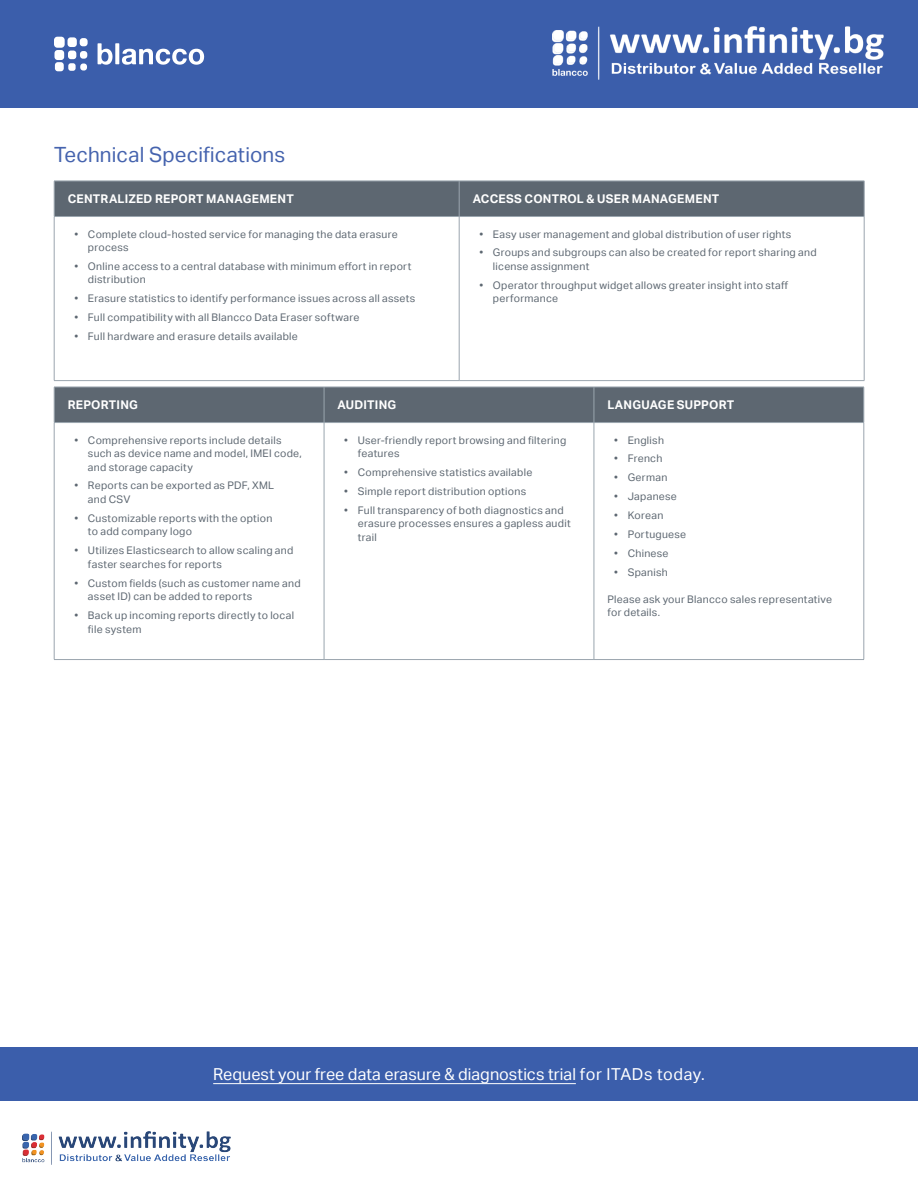
<style>
.page{position:relative;width:918px;height:1188px;background:#fff}
.page>*{position:absolute;margin:0;border:0;box-sizing:border-box;transform-origin:0 0}
.t1{font:21px "Aktiv Grotesk";letter-spacing:.005em;color:#4563ae}
.t2{font:16.5px "Aktiv Grotesk";letter-spacing:.005em;color:#fff}
.t3{font:700 12px "Aktiv Grotesk";letter-spacing:.02em;color:#fff}
.t4{font:10.5px/13.5px "Aktiv Grotesk";letter-spacing:.025em;color:#5d6771}
</style>
<div class="page">
<div style="left:0;top:1047px;width:918px;height:54px;background:#3b5eab"></div>
<div style="left:0;top:0;width:918px;height:108px;background:#3b5eab"></div>
<hr style="left:213px;top:1083px;width:363px;height:1px;background:#fff">
<svg style="left:98px;top:43px;width:106px;height:22px"></svg>
<div style="left:68px;top:63px;width:8px;height:8px;background:#fff;border-radius:3px"></div>
<div style="left:80px;top:63px;width:7px;height:8px;background:#fff;border-radius:3px"></div>
<div style="left:80px;top:51px;width:7px;height:8px;background:#fff;border-radius:3px"></div>
<div style="left:55px;top:50px;width:9px;height:10px;background:#fff;border-radius:3px"></div>
<div style="left:54px;top:37px;width:11px;height:11px;background:#fff;border-radius:3px"></div>
<div style="left:68px;top:37px;width:9px;height:10px;background:#fff;border-radius:3px"></div>
<div style="left:55px;top:62px;width:9px;height:9px;background:#fff;border-radius:3px"></div>
<div style="left:68px;top:51px;width:8px;height:8px;background:#fff;border-radius:3px"></div>
<div style="left:80px;top:38px;width:8px;height:8px;background:#fff;border-radius:3px"></div>
<div style="left:55px;top:182px;width:809px;height:34px;background:#5d6771"></div>
<hr style="left:459px;top:181px;width:1px;height:35px;background:#9aa5ae">
<hr style="left:459px;top:217px;width:1px;height:163px;background:#9aa5ae">
<hr style="left:864px;top:217px;width:1px;height:163px;background:#9aa5ae">
<hr style="left:54px;top:217px;width:1px;height:163px;background:#9aa5ae">
<hr style="left:54px;top:380px;width:405px;height:1px;background:#9aa5ae">
<hr style="left:459px;top:380px;width:405px;height:1px;background:#9aa5ae">
<hr style="left:54px;top:181px;width:405px;height:1px;background:#9aa5ae">
<hr style="left:54px;top:181px;width:1px;height:35px;background:#9aa5ae">
<hr style="left:459px;top:181px;width:405px;height:1px;background:#9aa5ae">
<hr style="left:864px;top:181px;width:1px;height:35px;background:#9aa5ae">
<hr style="left:54px;top:216px;width:405px;height:1px;background:#9aa5ae">
<hr style="left:459px;top:216px;width:405px;height:1px;background:#9aa5ae">
<div style="left:55px;top:388px;width:809px;height:34px;background:#5d6771"></div>
<hr style="left:54px;top:387px;width:270px;height:1px;background:#9aa5ae">
<hr style="left:54px;top:387px;width:1px;height:35px;background:#9aa5ae">
<hr style="left:324px;top:387px;width:270px;height:1px;background:#9aa5ae">
<hr style="left:594px;top:387px;width:270px;height:1px;background:#9aa5ae">
<hr style="left:594px;top:387px;width:1px;height:35px;background:#9aa5ae">
<hr style="left:864px;top:387px;width:1px;height:35px;background:#9aa5ae">
<hr style="left:54px;top:422px;width:270px;height:1px;background:#9aa5ae">
<hr style="left:324px;top:422px;width:270px;height:1px;background:#9aa5ae">
<hr style="left:594px;top:422px;width:270px;height:1px;background:#9aa5ae">
<hr style="left:324px;top:387px;width:1px;height:35px;background:#9aa5ae">
<hr style="left:324px;top:423px;width:1px;height:236px;background:#9aa5ae">
<hr style="left:594px;top:423px;width:1px;height:236px;background:#9aa5ae">
<hr style="left:864px;top:423px;width:1px;height:236px;background:#9aa5ae">
<hr style="left:54px;top:423px;width:1px;height:236px;background:#9aa5ae">
<hr style="left:54px;top:659px;width:270px;height:1px;background:#9aa5ae">
<hr style="left:324px;top:659px;width:270px;height:1px;background:#9aa5ae">
<hr style="left:594px;top:659px;width:270px;height:1px;background:#9aa5ae">
<img style="left:552px;top:27px;width:331px;height:53px">
<img style="left:22px;top:1132px;width:209px;height:33px">
<h1 class="t1" style="left:54px;top:142px;width:233px">Technical Specifications</h1>
<p class="t3" style="left:68px;top:192px;width:228px">CENTRALIZED REPORT MANAGEMENT</p>
<p class="t3" style="left:473px;top:192px;width:248px">ACCESS CONTROL &amp; USER MANAGEMENT</p>
<p class="t4" style="left:88px;top:227px;width:311px;text-indent:-14px">• Complete cloud-hosted service for managing the data erasure process</p>
<p class="t4" style="left:88px;top:260px;width:325px;text-indent:-14px">• Online access to a central database with minimum effort in report distribution</p>
<p class="t4" style="left:74px;top:292px;width:342px">• Erasure statistics to identify performance issues across all assets</p>
<p class="t4" style="left:74px;top:311px;width:286px">• Full compatibility with all Blancco Data Eraser software</p>
<p class="t4" style="left:74px;top:330px;width:225px">• Full hardware and erasure details available</p>
<p class="t4" style="left:479px;top:227px;width:313px">• Easy user management and global distribution of user rights</p>
<p class="t4" style="left:493px;top:246px;width:325px;text-indent:-14px">• Groups and subgroups can also be created for report sharing and license assignment</p>
<p class="t4" style="left:493px;top:278px;width:297px;text-indent:-14px">• Operator throughput widget allows greater insight into staff performance</p>
<p class="t3" style="left:68px;top:398px;width:72px">REPORTING</p>
<p class="t3" style="left:338px;top:398px;width:60px">AUDITING</p>
<p class="t3" style="left:607px;top:398px;width:128px">LANGUAGE SUPPORT</p>
<p class="t4" style="left:88px;top:433px;width:215px;text-indent:-14px">• Comprehensive reports include details such as device name and model, IMEI code, and storage capacity</p>
<p class="t4" style="left:88px;top:479px;width:188px;text-indent:-14px">• Reports can be exported as PDF, XML and CSV</p>
<p class="t4" style="left:88px;top:511px;width:186px;text-indent:-14px">• Customizable reports with the option to add company logo</p>
<p class="t4" style="left:88px;top:544px;width:207px;text-indent:-14px">• Utilizes Elasticsearch to allow scaling and faster searches for reports</p>
<p class="t4" style="left:88px;top:576px;width:214px;text-indent:-14px">• Custom fields (such as customer name and asset ID) can be added to reports</p>
<p class="t4" style="left:88px;top:609px;width:208px;text-indent:-14px">• Back up incoming reports directly to local file system</p>
<p class="t4" style="left:358px;top:433px;width:210px;text-indent:-14px">• User-friendly report browsing and filtering features</p>
<p class="t4" style="left:344px;top:466px;width:190px">• Comprehensive statistics available</p>
<p class="t4" style="left:344px;top:484px;width:183px">• Simple report distribution options</p>
<p class="t4" style="left:358px;top:503px;width:214px;text-indent:-14px">• Full transparency of both diagnostics and erasure processes ensures a gapless audit trail</p>
<p class="t4" style="left:614px;top:433px;width:51px">• English</p>
<p class="t4" style="left:614px;top:452px;width:50px">• French</p>
<p class="t4" style="left:614px;top:471px;width:55px">• German</p>
<p class="t4" style="left:614px;top:490px;width:64px">• Japanese</p>
<p class="t4" style="left:614px;top:509px;width:51px">• Korean</p>
<p class="t4" style="left:614px;top:528px;width:73px">• Portuguese</p>
<p class="t4" style="left:614px;top:547px;width:56px">• Chinese</p>
<p class="t4" style="left:614px;top:566px;width:55px">• Spanish</p>
<p class="t4" style="left:607px;top:593px;width:226px">Please ask your Blancco sales representative for details.</p>
<h2 class="t2" style="left:213px;top:1065px;width:493px">Request your free data erasure &amp; diagnostics trial for ITADs today.</h2>
</div>
